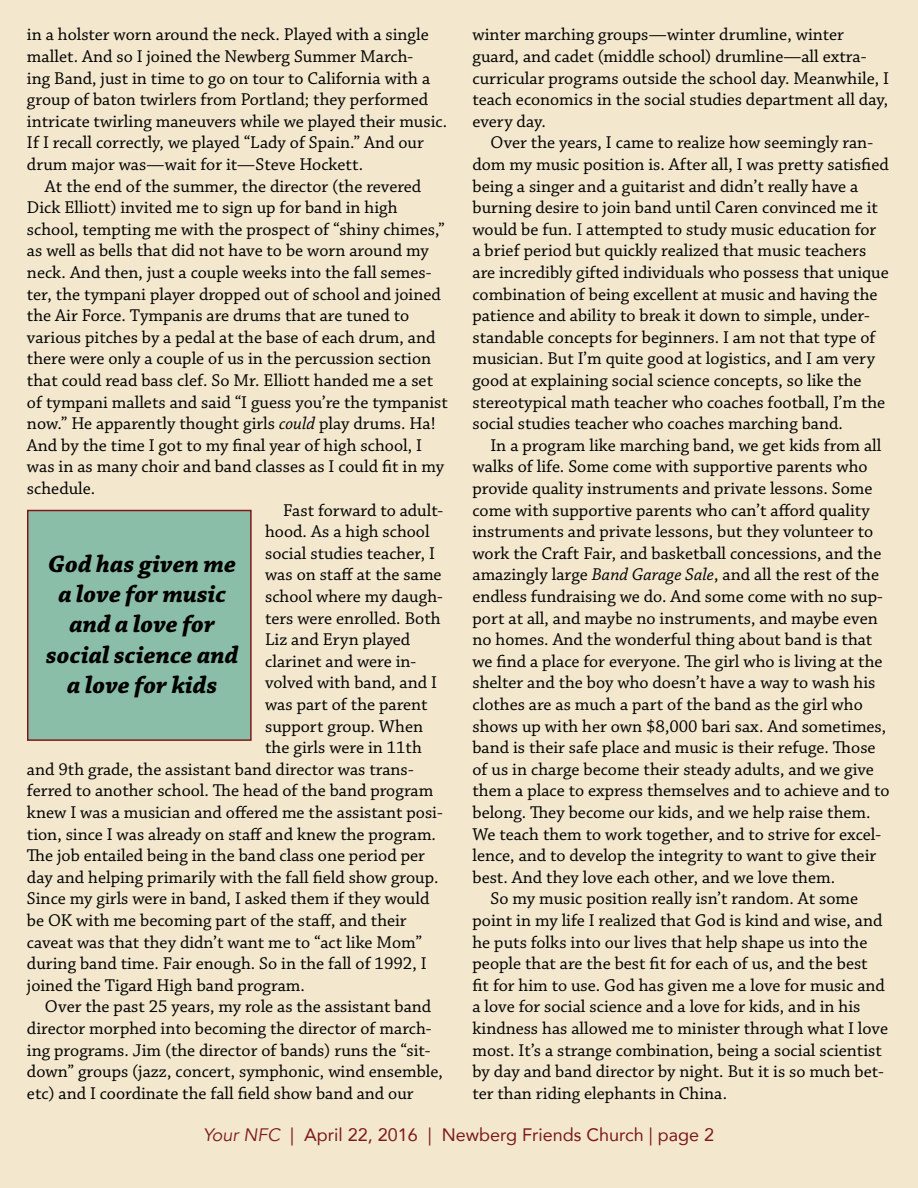
<style>
.page{position:relative;width:918px;height:1188px;background:#f3e7cd}
.page>*{position:absolute;margin:0;border:0;box-sizing:border-box;transform-origin:0 0}
.t1{font:italic 700 25.2px/30.2px "Chaparral Pro";color:#000;text-align:center}
.t2{font:18px/21.6px "Chaparral Pro";color:#000}
.t3{font:18px "Avenir";color:#7c1a1b}
.s1{font-style:italic}
</style>
<div class="page">
<div style="left:27px;top:510px;width:225px;height:231px;background:#8bbea8;border:2px solid #7c1a1b"></div>
<p class="t2" style="left:27px;top:25px;width:422px">in a holster worn around the neck. Played with a single mallet. And so I joined the Newberg Summer March-<br>ing Band, just in time to go on tour to California with a group of baton twirlers from Portland; they performed intricate twirling maneuvers while we played their music.<br>If I recall correctly, we played “Lady of Spain.” And our drum major was—wait for it—Steve Hockett.</p>
<p class="t2" style="left:45px;top:176px;width:378px">At the end of the summer, the director (the revered</p>
<p class="t2" style="left:27px;top:197px;width:372px">Dick Elliott) invited me to sign up for band in high</p>
<p class="t2" style="left:27px;top:219px;width:420px">school, tempting me with the prospect of “shiny chimes,”</p>
<p class="t2" style="left:27px;top:241px;width:403px">as well as bells that did not have to be worn around my</p>
<p class="t2" style="left:27px;top:262px;width:406px">neck. And then, just a couple weeks into the fall semes-</p>
<p class="t2" style="left:27px;top:284px;width:415px">ter, the tympani player dropped out of school and joined</p>
<p class="t2" style="left:27px;top:305px;width:384px">the Air Force. Tympanis are drums that are tuned to</p>
<p class="t2" style="left:27px;top:327px;width:410px">various pitches by a pedal at the base of each drum, and</p>
<p class="t2" style="left:27px;top:349px;width:406px">there were only a couple of us in the percussion section</p>
<p class="t2" style="left:27px;top:370px;width:408px">that could read bass clef. So Mr. Elliott handed me a set</p>
<p class="t2" style="left:27px;top:392px;width:422px">of tympani mallets and said “I guess you’re the tympanist</p>
<p class="t2" style="left:27px;top:413px;width:410px">now.” He apparently thought girls <span class="s1">could</span> play drums. Ha!</p>
<p class="t2" style="left:27px;top:435px;width:396px">And by the time I got to my final year of high school, I</p>
<p class="t2" style="left:27px;top:457px;width:419px">was in as many choir and band classes as I could fit in my</p>
<p class="t2" style="left:27px;top:478px;width:70px">schedule.</p>
<p class="t2" style="left:283px;top:500px;width:162px">Fast forward to adult-</p>
<p class="t2" style="left:265px;top:521px;width:166px">hood. As a high school</p>
<p class="t2" style="left:265px;top:543px;width:171px">social studies teacher, I</p>
<p class="t2" style="left:265px;top:565px;width:178px">was on staff at the same</p>
<p class="t2" style="left:265px;top:586px;width:179px">school where my daugh-</p>
<p class="t2" style="left:265px;top:608px;width:177px">ters were enrolled. Both</p>
<p class="t2" style="left:265px;top:629px;width:147px">Liz and Eryn played</p>
<p class="t2" style="left:265px;top:651px;width:153px">clarinet and were in-</p>
<p class="t2" style="left:265px;top:673px;width:173px">volved with band, and I</p>
<p class="t2" style="left:265px;top:694px;width:164px">was part of the parent</p>
<p class="t2" style="left:265px;top:716px;width:160px">support group. When</p>
<p class="t2" style="left:265px;top:737px;width:158px">the girls were in 11th</p>
<p class="t2" style="left:27px;top:759px;width:388px">and 9th grade, the assistant band director was trans-</p>
<p class="t2" style="left:27px;top:781px;width:408px">ferred to another school. The head of the band program</p>
<p class="t2" style="left:27px;top:802px;width:417px">knew I was a musician and offered me the assistant posi-</p>
<p class="t2" style="left:27px;top:824px;width:411px">tion, since I was already on staff and knew the program.</p>
<p class="t2" style="left:27px;top:845px;width:399px">The job entailed being in the band class one period per</p>
<p class="t2" style="left:27px;top:867px;width:413px">day and helping primarily with the fall field show group.</p>
<p class="t2" style="left:27px;top:889px;width:404px">Since my girls were in band, I asked them if they would</p>
<p class="t2" style="left:27px;top:910px;width:381px">be OK with me becoming part of the staff, and their</p>
<p class="t2" style="left:27px;top:932px;width:397px">caveat was that they didn’t want me to “act like Mom”</p>
<p class="t2" style="left:27px;top:953px;width:401px">during band time. Fair enough. So in the fall of 1992, I</p>
<p class="t2" style="left:27px;top:975px;width:279px">joined the Tigard High band program.</p>
<p class="t2" style="left:45px;top:997px;width:388px">Over the past 25 years, my role as the assistant band</p>
<p class="t2" style="left:27px;top:1018px;width:406px">director morphed into becoming the director of march-</p>
<p class="t2" style="left:27px;top:1040px;width:405px">ing programs. Jim (the director of bands) runs the “sit-</p>
<p class="t2" style="left:27px;top:1061px;width:417px">down” groups (jazz, concert, symphonic, wind ensemble,</p>
<p class="t2" style="left:27px;top:1083px;width:388px">etc) and I coordinate the fall field show band and our</p>
<h1 class="t1" style="left:46px;top:550px;width:194px">God has given me a love for music and a love for social science and a love for kids</h1>
<p class="t2" style="left:472px;top:25px;width:418px">winter marching groups—winter drumline, winter guard, and cadet (middle school) drumline—all extra&shy;curricular programs outside the school day. Meanwhile, I teach economics in the social studies department all day, every day.</p>
<p class="t2" style="left:472px;top:133px;width:418px;text-indent:18px">Over the years, I came to realize how seemingly ran&shy;dom my music position is. After all, I was pretty satisfied being a singer and a guitarist and didn’t really have a burning desire to join band until Caren convinced me it would be fun. I attempted to study music education for a brief period but quickly realized that music teachers are incredibly gifted individuals who possess that unique combination of being excellent at music and having the patience and ability to break it down to simple, under&shy;standable concepts for beginners. I am not that type of musician. But I’m quite good at logistics, and I am very good at explaining social science concepts, so like the stereotypical math teacher who coaches football, I’m the social studies teacher who coaches marching band.</p>
<p class="t2" style="left:490px;top:435px;width:392px">In a program like marching band, we get kids from all</p>
<p class="t2" style="left:472px;top:457px;width:397px">walks of life. Some come with supportive parents who</p>
<p class="t2" style="left:472px;top:478px;width:402px">provide quality instruments and private lessons. Some</p>
<p class="t2" style="left:472px;top:500px;width:399px">come with supportive parents who can’t afford quality</p>
<p class="t2" style="left:472px;top:521px;width:402px">instruments and private lessons, but they volunteer to</p>
<p class="t2" style="left:472px;top:543px;width:410px">work the Craft Fair, and basketball concessions, and the</p>
<p class="t2" style="left:472px;top:565px;width:408px">amazingly large <span class="s1">Band Garage Sale</span>, and all the rest of the</p>
<p class="t2" style="left:472px;top:586px;width:412px">endless fundraising we do. And some come with no sup-</p>
<p class="t2" style="left:472px;top:608px;width:407px">port at all, and maybe no instruments, and maybe even</p>
<p class="t2" style="left:472px;top:629px;width:401px">no homes. And the wonderful thing about band is that</p>
<p class="t2" style="left:472px;top:651px;width:411px">we find a place for everyone. The girl who is living at the</p>
<p class="t2" style="left:472px;top:673px;width:404px">shelter and the boy who doesn’t have a way to wash his</p>
<p class="t2" style="left:472px;top:694px;width:392px">clothes are as much a part of the band as the girl who</p>
<p class="t2" style="left:472px;top:716px;width:415px">shows up with her own $8,000 bari sax. And sometimes,</p>
<p class="t2" style="left:472px;top:737px;width:405px">band is their safe place and music is their refuge. Those</p>
<p class="t2" style="left:472px;top:759px;width:403px">of us in charge become their steady adults, and we give</p>
<p class="t2" style="left:472px;top:781px;width:419px">them a place to express themselves and to achieve and to</p>
<p class="t2" style="left:472px;top:802px;width:400px">belong. They become our kids, and we help raise them.</p>
<p class="t2" style="left:472px;top:824px;width:410px">We teach them to work together, and to strive for excel-</p>
<p class="t2" style="left:472px;top:845px;width:405px">lence, and to develop the integrity to want to give their</p>
<p class="t2" style="left:472px;top:867px;width:364px">best. And they love each other, and we love them.</p>
<p class="t2" style="left:490px;top:889px;width:369px">So my music position really isn’t random. At some</p>
<p class="t2" style="left:472px;top:910px;width:411px">point in my life I realized that God is kind and wise, and</p>
<p class="t2" style="left:472px;top:932px;width:396px">he puts folks into our lives that help shape us into the</p>
<p class="t2" style="left:472px;top:953px;width:397px">people that are the best fit for each of us, and the best</p>
<p class="t2" style="left:472px;top:975px;width:414px">fit for him to use. God has given me a love for music and</p>
<p class="t2" style="left:472px;top:997px;width:389px">a love for social science and a love for kids, and in his</p>
<p class="t2" style="left:472px;top:1018px;width:417px">kindness has allowed me to minister through what I love</p>
<p class="t2" style="left:472px;top:1040px;width:411px">most. It’s a strange combination, being a social scientist</p>
<p class="t2" style="left:472px;top:1061px;width:413px">by day and band director by night. But it is so much bet-</p>
<p class="t2" style="left:472px;top:1083px;width:256px">ter than riding elephants in China.</p>
<p class="t3" style="left:203px;top:1120px;width:513px"><span class="s1">Your NFC</span> | April 22, 2016 | Newberg Friends Church | page 2</p>
</div>
